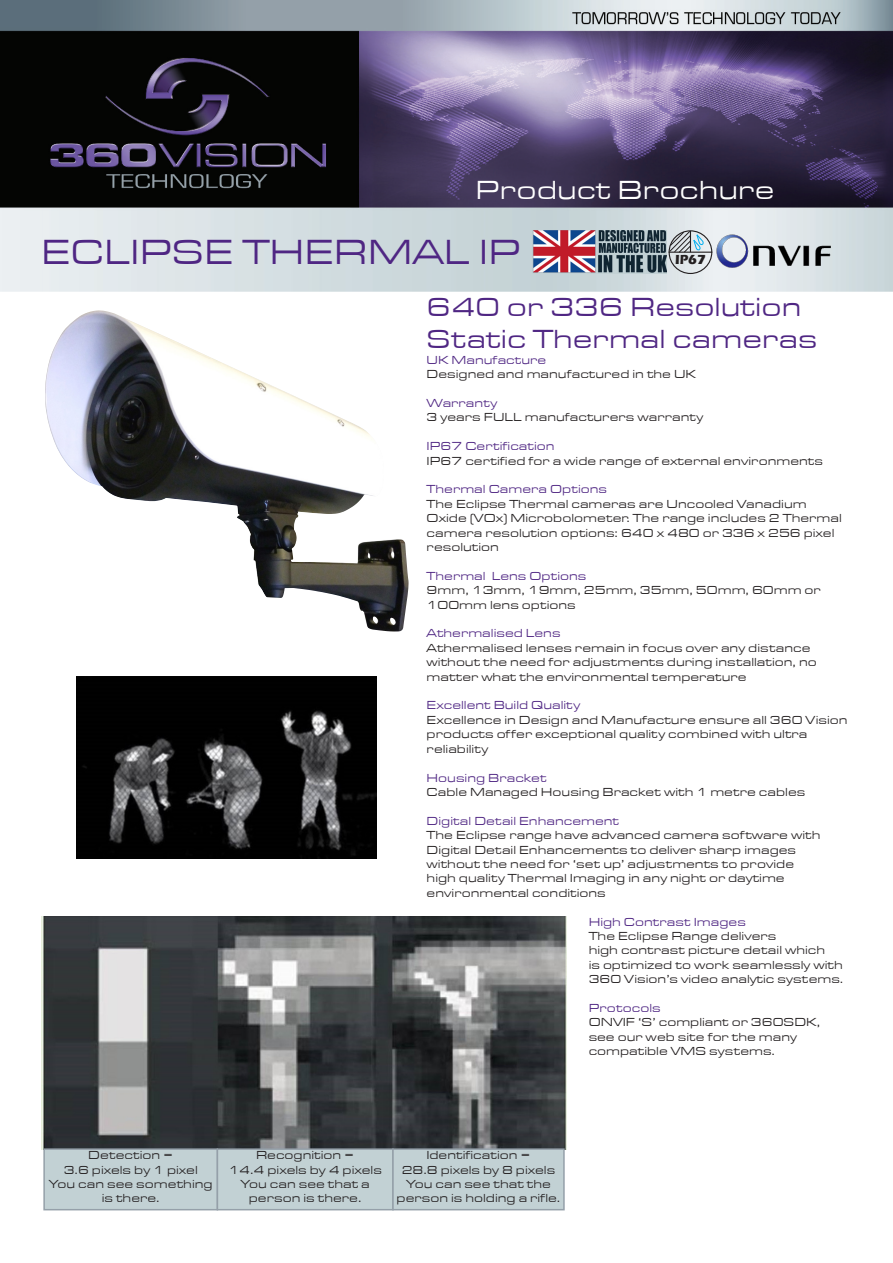
<style>
.page{position:relative;width:893px;height:1263px;background:#fff}
.page>*{position:absolute;margin:0;border:0;box-sizing:border-box;transform-origin:0 0}
.t1{font:expanded 36px "Eurostile TCE";color:#4f2683}
.t2{font:expanded 27px/32.4px "Eurostile TCE";color:#4f2683}
.t3{font:expanded 27px "Eurostile TCE";color:#fff}
.t4{font:700 13.5px "Eras ITC";color:#231f20}
.t5{font:expanded 12px/14.4px "Eurostile TCE";color:#231f20}
.t6{font:expanded 12px "Eurostile TCE";color:#4f2683}
</style>
<div class="page">
<img style="left:0;top:0;width:893px;height:292px">
<img style="left:533px;top:231px;width:133px;height:42px">
<div style="left:669px;top:230px;width:43px;height:44px;border:1px solid #231f20;border-radius:50%"></div>
<hr style="left:669px;top:252px;width:43px;height:1px;background:#231f20">
<svg style="left:669px;top:230px;width:35px;height:23px"></svg>
<img style="left:45px;top:310px;width:364px;height:321px">
<img style="left:77px;top:677px;width:300px;height:181px">
<img style="left:42px;top:916px;width:524px;height:233px">
<div style="left:44px;top:1149px;width:173px;height:61px;background:#c2d1d4"></div>
<div style="left:43px;top:1148px;width:175px;height:62px;border:2px solid #95a0a9"></div>
<div style="left:217px;top:1149px;width:176px;height:61px;background:#c2d1d4"></div>
<div style="left:217px;top:1148px;width:177px;height:62px;border:2px solid #95a0a9"></div>
<div style="left:393px;top:1149px;width:171px;height:61px;background:#c2d1d4"></div>
<div style="left:392px;top:1148px;width:173px;height:62px;border:2px solid #95a0a9"></div>
<img style="left:715px;top:231px;width:119px;height:43px">
<p class="t3" style="left:475px;top:176px;width:301px">Product Brochure</p>
<p class="t1" style="left:41px;top:232px;width:481px">ECLIPSE THERMAL IP</p>
<p class="t4" style="left:675px;top:252px;width:32px">IP67</p>
<p class="t2" style="left:427px;top:291px;width:392px">640 or 336 Resolution<br>Static Thermal cameras</p>
<p class="t6" style="left:427px;top:353px;width:121px">UK Manufacture</p>
<p class="t5" style="left:427px;top:367px;width:271px">Designed and manufactured in the UK</p>
<p class="t6" style="left:427px;top:397px;width:72px">Warranty</p>
<p class="t5" style="left:427px;top:410px;width:278px">3 years FULL manufacturers warranty</p>
<p class="t6" style="left:427px;top:440px;width:129px">IP67 Certification</p>
<p class="t5" style="left:427px;top:454px;width:398px">IP67 certified for a wide range of external environments</p>
<p class="t6" style="left:427px;top:483px;width:182px">Thermal Camera Options</p>
<p class="t5" style="left:427px;top:497px;width:417px">The Eclipse Thermal cameras are Uncooled Vanadium Oxide (VOx) Microbolometer. The range includes 2 Thermal camera resolution options: 640 x 480 or 336 x 256 pixel resolution</p>
<p class="t6" style="left:427px;top:569px;width:161px">Thermal Lens Options</p>
<p class="t5" style="left:427px;top:583px;width:396px">9mm, 13mm, 19mm, 25mm, 35mm, 50mm, 60mm or<br>100mm lens options</p>
<p class="t6" style="left:427px;top:627px;width:135px">Athermalised Lens</p>
<p class="t5" style="left:427px;top:641px;width:392px">Athermalised lenses remain in focus over any distance without the need for adjustments during installation, no matter what the environmental temperature</p>
<p class="t6" style="left:427px;top:699px;width:155px">Excellent Build Quality</p>
<p class="t5" style="left:427px;top:713px;width:422px">Excellence in Design and Manufacture ensure all 360 Vision products offer exceptional quality combined with ultra reliability</p>
<p class="t6" style="left:427px;top:771px;width:122px">Housing Bracket</p>
<p class="t5" style="left:427px;top:785px;width:380px">Cable Managed Housing Bracket with 1 metre cables</p>
<p class="t6" style="left:427px;top:814px;width:194px">Digital Detail Enhancement</p>
<p class="t5" style="left:427px;top:828px;width:395px">The Eclipse range have advanced camera software with Digital Detail Enhancements to deliver sharp images without the need for ‘set up’ adjustments to provide high quality Thermal Imaging in any night or daytime environmental conditions</p>
<p class="t6" style="left:589px;top:915px;width:159px">High Contrast Images</p>
<p class="t5" style="left:589px;top:929px;width:256px">The Eclipse Range delivers<br>high contrast picture detail which<br>is optimized to work seamlessly with 360 Vision’s video analytic systems.</p>
<p class="t6" style="left:589px;top:1001px;width:74px">Protocols</p>
<p class="t5" style="left:589px;top:1015px;width:233px">ONVIF ‘S’ compliant or 360SDK, see our web site for the many compatible VMS systems.</p>
<p class="t5" style="left:88px;top:1148px;width:87px">Detection =</p>
<p class="t5" style="left:64px;top:1162px;width:136px">3.6 pixels by 1 pixel</p>
<p class="t5" style="left:49px;top:1177px;width:165px">You can see something</p>
<p class="t5" style="left:102px;top:1191px;width:59px">is there.</p>
<p class="t5" style="left:256px;top:1148px;width:100px">Recognition =</p>
<p class="t5" style="left:228px;top:1162px;width:155px">14.4 pixels by 4 pixels</p>
<p class="t5" style="left:240px;top:1177px;width:131px;text-align:center">You can see that a person is there.</p>
<p class="t5" style="left:426px;top:1148px;width:106px">Identification =</p>
<p class="t5" style="left:402px;top:1162px;width:155px">28.8 pixels by 8 pixels</p>
<p class="t5" style="left:397px;top:1177px;width:165px;text-align:center">You can see that the person is holding a rifle.</p>
</div>
